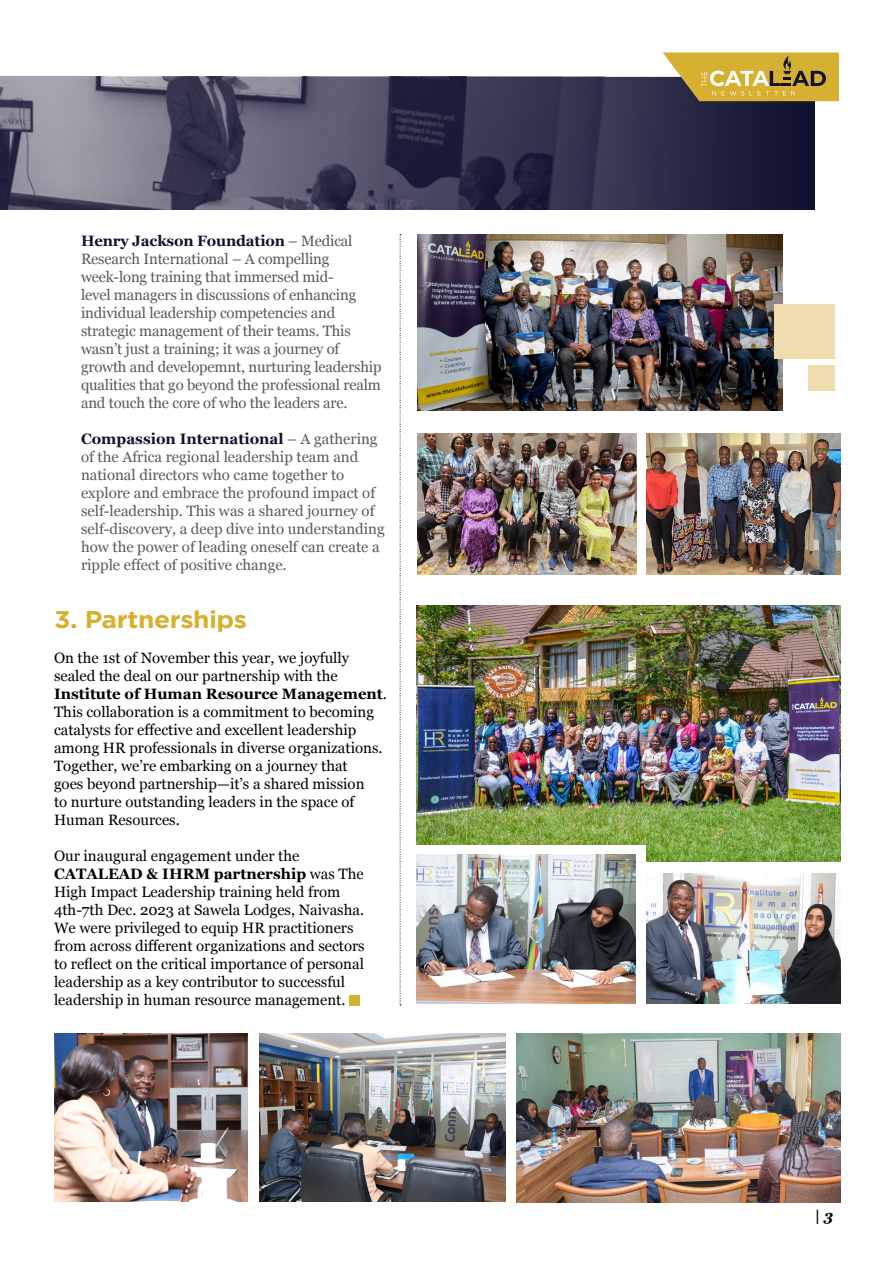
<style>
.page{position:relative;width:893px;height:1263px;background:#fff}
.page>*{position:absolute;margin:0;border:0;box-sizing:border-box;transform-origin:0 0}
.t1{font:700 24px "Gotham";letter-spacing:-.02em;color:#d6b031;scale:1.1 1}
.t2{font:15px/18px "Georgia";color:#000}
.t3{font:15px/18px "Georgia";letter-spacing:-.01em;color:#58595b}
.t4{font:italic 700 15px "Georgia";color:#000}
.s1{font-weight:700;color:#101231}
.s2{font-weight:700}
</style>
<div class="page">
<img style="left:417px;top:234px;width:365px;height:177px">
<svg style="left:0;top:77px;width:815px;height:132px"></svg>
<div style="left:774px;top:304px;width:61px;height:54px;background:#eedcae"></div>
<div style="left:809px;top:365px;width:26px;height:26px;background:#eedcae"></div>
<img style="left:416px;top:605px;width:424px;height:256px">
<div style="left:404px;top:845px;width:242px;height:166px;background:#fff"></div>
<svg style="left:663px;top:53px;width:176px;height:48px"></svg>
<img style="left:416px;top:854px;width:219px;height:150px">
<img style="left:646px;top:874px;width:194px;height:130px">
<div style="left:349px;top:995px;width:10px;height:10px;background:#d6b031"></div>
<svg style="left:400px;top:234px;width:1px;height:771px"></svg>
<img style="left:646px;top:433px;width:194px;height:141px">
<img style="left:417px;top:433px;width:219px;height:141px">
<img style="left:259px;top:1033px;width:246px;height:168px">
<img style="left:54px;top:1033px;width:194px;height:168px">
<img style="left:516px;top:1033px;width:324px;height:169px">
<p class="t3" style="left:81px;top:231px;width:302px"><span class="s1">Henry Jackson Foundation</span> – Medical Research International – A compelling week-long training that immersed mid-<br>level managers in discussions of enhancing individual leadership competencies and strategic management of their teams. This wasn’t just a training; it was a journey of growth and developemnt, nurturing leadership qualities that go beyond the professional realm and touch the core of who the leaders are.</p>
<p class="t3" style="left:81px;top:429px;width:305px"><span class="s1">Compassion International</span> – A gathering of the Africa regional leadership team and national directors who came together to explore and embrace the profound impact of self-leadership. This was a shared journey of self-discovery, a deep dive into understanding how the power of leading oneself can create a ripple effect of positive change.</p>
<h1 class="t1" style="left:54px;top:605px;width:177px">3. Partnerships</h1>
<p class="t2" style="left:54px;top:648px;width:334px">On the 1st of November this year, we joyfully sealed the deal on our partnership with the <span class="s2">Institute of Human Resource Management</span>.<br>This collaboration is a commitment to becoming catalysts for effective and excellent leadership among HR professionals in diverse organizations.<br>Together, we’re embarking on a journey that<br>goes beyond partnership—it’s a shared mission<br>to nurture outstanding leaders in the space of Human Resources.</p>
<p class="t2" style="left:54px;top:846px;width:312px">Our inaugural engagement under the <span class="s2">CATALEAD &amp; IHRM partnership</span> was The High Impact Leadership training held from 4th-7th Dec. 2023 at Sawela Lodges, Naivasha.<br>We were privileged to equip HR practitioners from across different organizations and sectors to reflect on the critical importance of personal leadership as a key contributor to successful leadership in human resource management.</p>
<p class="t4" style="left:815px;top:1205px;width:20px">| 3</p>
</div>
